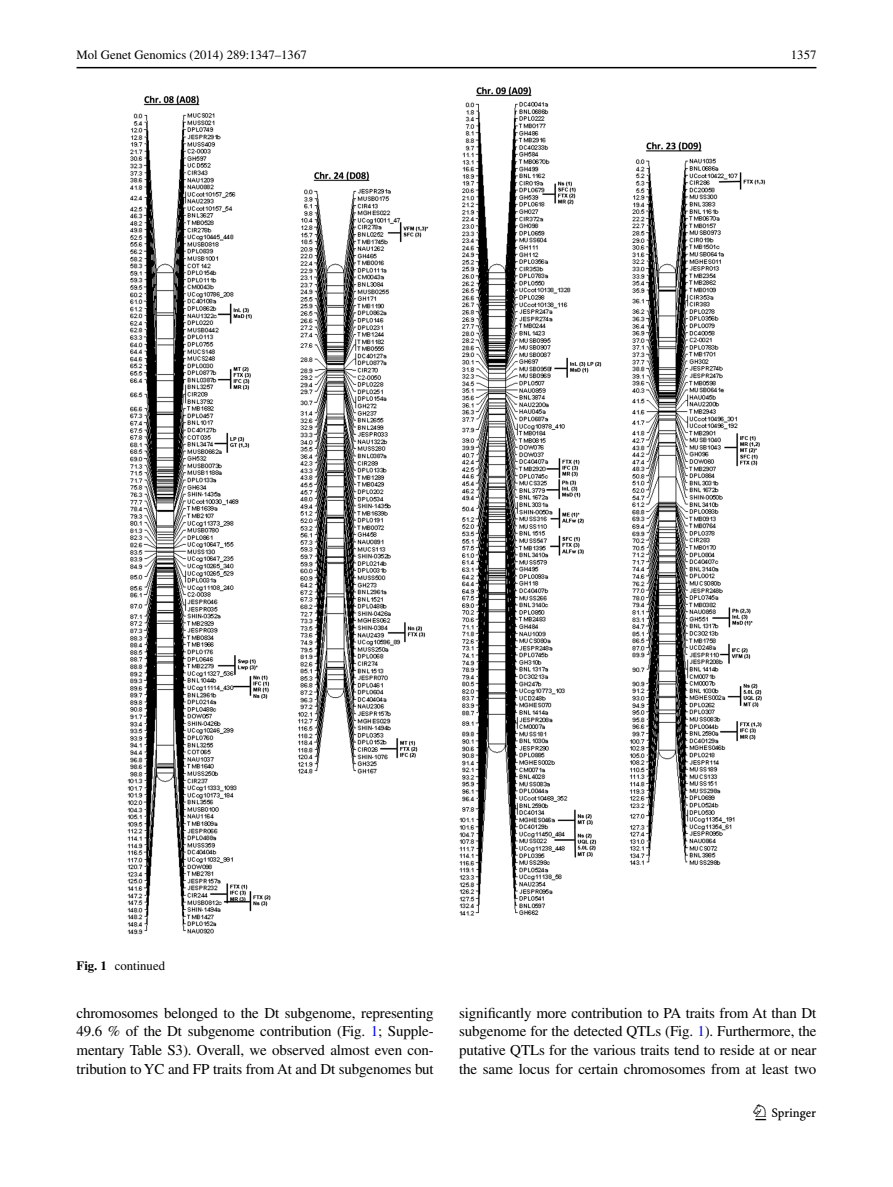
<style>
.page{position:relative;width:893px;height:1187px;background:#fff}
.page>*{position:absolute;margin:0;border:0;box-sizing:border-box;transform-origin:0 0}
.t1{font:22.5px "Springnew";color:#000}
.t2{font:15px/18.8px "Times";letter-spacing:-.01em;color:#000;text-align:justify}
.t3{font:12.75px "Times";color:#000}
.s1{font-weight:700}
.s2{color:#00f}
</style>
<div class="page">
<hr style="left:77px;top:67px;width:739px;height:1px;background:#000">
<img style="left:128px;top:87px;width:637px;height:847px">
<p class="t3" style="left:77px;top:48px;width:232px">Mol Genet Genomics (2014) 289:1347–1367</p>
<p class="t3" style="left:791px;top:48px;width:27px">1357</p>
<p class="t3" style="left:77px;top:958px;width:90px"><span class="s1">Fig. 1</span> continued</p>
<p class="t2" style="left:77px;top:1002px;width:359px">chromosomes belonged to the Dt subgenome, representing 49.6 % of the Dt subgenome contribution (Fig. <span class="s2">1</span>; Supple&shy;mentary Table S3). Overall, we observed almost even con&shy;tribution to YC and FP traits from At and Dt subgenomes but</p>
<p class="t2" style="left:459px;top:1002px;width:359px">significantly more contribution to PA traits from At than Dt subgenome for the detected QTLs (Fig. <span class="s2">1</span>). Furthermore, the putative QTLs for the various traits tend to reside at or near the same locus for certain chromosomes from at least two</p>
<h1 class="t1" style="left:755px;top:1104px;width:62px">1 3</h1>
</div>
